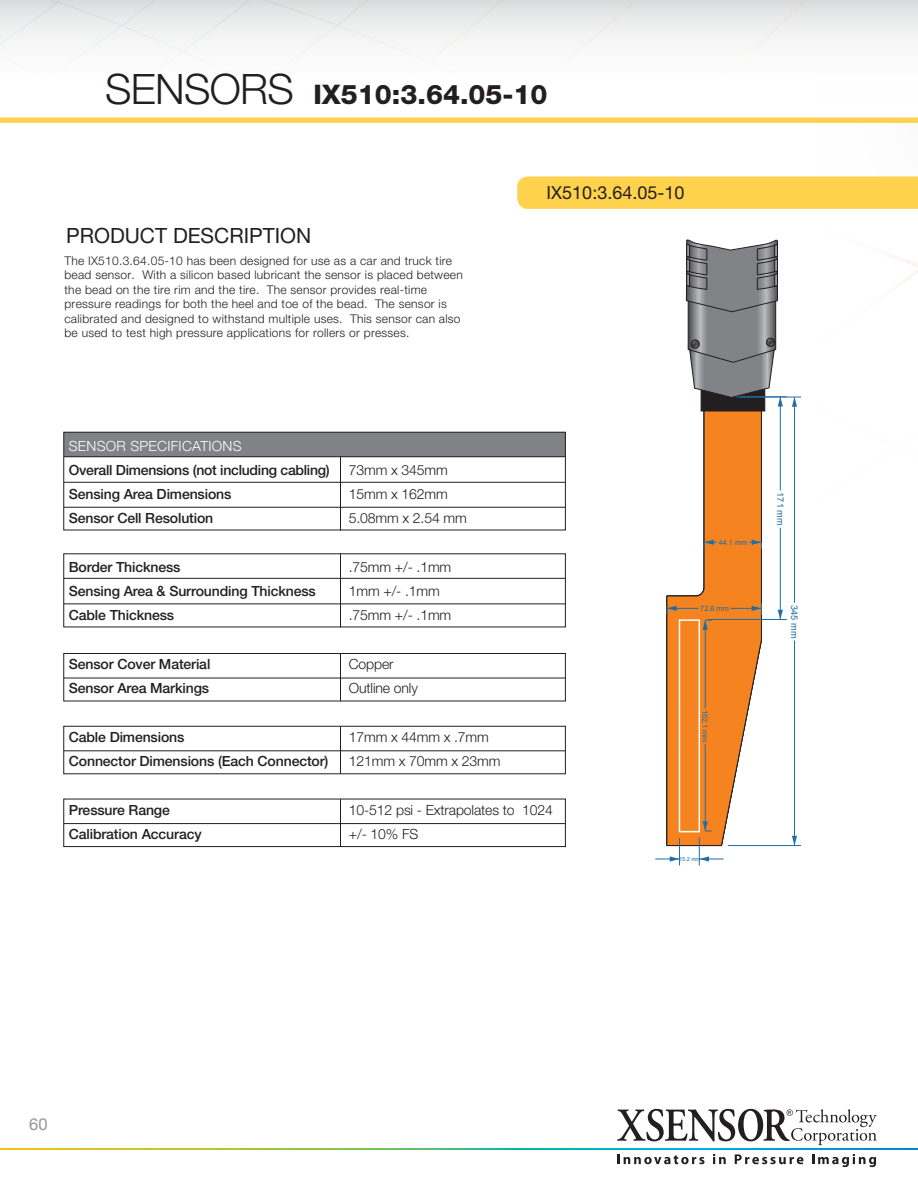
<style>
.page{position:relative;width:918px;height:1188px;background:#fff}
.page>*{position:absolute;margin:0;border:0;box-sizing:border-box;transform-origin:0 0}
.t1{font:300 42px "Helvetica Neue";letter-spacing:-.015em;color:#231f20}
.t2{font:800 27px "Helvetica Neue";color:#231f20}
.t3{font:21px "Helvetica Neue";color:#231f20}
.t4{font:18px "Helvetica Neue";color:#231f20}
.t5{font:16.5px "Helvetica Neue";color:#939598}
.t6{font:500 14.1px "Helvetica Neue";letter-spacing:-.01em;color:#231f20}
.t7{font:300 14.1px "Helvetica Neue";letter-spacing:-.01em;color:#231f20}
.t8{font:300 14.1px "Helvetica Neue";letter-spacing:.02em;color:#fff}
.t9{font:300 12px/14.4px "Helvetica Neue";letter-spacing:.02em;color:#231f20}
.t10{font:9.15px "Arial";color:#216ea7}
.t11{font:7.35px "Arial";color:#216ea7}
.t12{font:5.55px "Arial";color:#216ea7}
</style>
<div class="page">
<div style="left:0;top:0;width:918px;height:117px;background:linear-gradient(to bottom,#e5e6e7,#fff)"></div>
<svg style="left:0;top:1148px;width:918px;height:2px;background:#57b483"></svg>
<div style="left:517px;top:176px;width:401px;height:33px;background:#fed24c"></div>
<svg style="left:618px;top:1154px;width:87px;height:10px"></svg>
<svg style="left:713px;top:1154px;width:13px;height:10px"></svg>
<svg style="left:735px;top:1154px;width:68px;height:10px"></svg>
<svg style="left:812px;top:1154px;width:64px;height:13px"></svg>
<svg style="left:617px;top:1109px;width:260px;height:36px"></svg>
<svg style="left:0;top:117px;width:918px;height:6px;background:#fdd65d"></svg>
<div style="left:64px;top:432px;width:501px;height:25px;background:#808285"></div>
<hr style="left:737px;top:397px;width:64px;height:1px;background:#216ea7">
<hr style="left:728px;top:845px;width:73px;height:1px;background:#216ea7">
<hr style="left:794px;top:397px;width:1px;height:206px;background:#216ea7">
<svg style="left:792px;top:397px;width:5px;height:10px"></svg>
<hr style="left:794px;top:641px;width:1px;height:205px;background:#216ea7">
<svg style="left:792px;top:836px;width:5px;height:8px"></svg>
<hr style="left:708px;top:619px;width:79px;height:1px;background:#216ea7">
<svg style="left:655px;top:240px;width:128px;height:626px"></svg>
<hr style="left:340px;top:457px;width:1px;height:74px;background:#231f20">
<hr style="left:340px;top:553px;width:1px;height:74px;background:#231f20">
<hr style="left:340px;top:653px;width:1px;height:48px;background:#231f20">
<hr style="left:340px;top:726px;width:1px;height:48px;background:#231f20">
<hr style="left:340px;top:799px;width:1px;height:48px;background:#231f20">
<div style="left:63px;top:432px;width:503px;height:98px;border:1px solid #231f20"></div>
<hr style="left:64px;top:456px;width:501px;height:1px;background:#231f20">
<hr style="left:64px;top:482px;width:501px;height:1px;background:#231f20">
<hr style="left:64px;top:507px;width:501px;height:1px;background:#231f20">
<hr style="left:64px;top:578px;width:501px;height:1px;background:#231f20">
<hr style="left:64px;top:604px;width:501px;height:1px;background:#231f20">
<div style="left:63px;top:653px;width:503px;height:48px;border:1px solid #231f20"></div>
<hr style="left:64px;top:678px;width:501px;height:1px;background:#231f20">
<div style="left:63px;top:726px;width:503px;height:48px;border:1px solid #231f20"></div>
<hr style="left:64px;top:750px;width:501px;height:1px;background:#231f20">
<div style="left:63px;top:799px;width:503px;height:48px;border:1px solid #231f20"></div>
<hr style="left:64px;top:823px;width:501px;height:1px;background:#231f20">
<h1 class="t1" style="left:105px;top:63px;width:190px">SENSORS</h1>
<h2 class="t2" style="left:313px;top:78px;width:236px">IX510:3.64.05-10</h2>
<h3 class="t4" style="left:547px;top:182px;width:139px">IX510:3.64.05-10</h3>
<h3 class="t3" style="left:66px;top:223px;width:247px">PRODUCT DESCRIPTION</h3>
<p class="t9" style="left:64px;top:253px;width:400px">The IX510.3.64.05-10 has been designed for use as a car and truck tire bead sensor. With a silicon based lubricant the sensor is placed between the bead on the tire rim and the tire. The sensor provides real-time pressure readings for both the heel and toe of the bead. The sensor is calibrated and designed to withstand multiple uses. This sensor can also be used to test high pressure applications for rollers or presses.</p>
<p class="t8" style="left:69px;top:437px;width:174px">SENSOR SPECIFICATIONS</p>
<p class="t6" style="left:69px;top:461px;width:262px">Overall Dimensions (not including cabling)</p>
<p class="t7" style="left:349px;top:461px;width:100px">73mm x 345mm</p>
<p class="t6" style="left:69px;top:486px;width:164px">Sensing Area Dimensions</p>
<p class="t7" style="left:349px;top:486px;width:100px">15mm x 162mm</p>
<p class="t6" style="left:69px;top:510px;width:146px">Sensor Cell Resolution</p>
<p class="t7" style="left:349px;top:510px;width:119px">5.08mm x 2.54 mm</p>
<p class="t6" style="left:69px;top:559px;width:113px">Border Thickness</p>
<p class="t7" style="left:349px;top:558px;width:104px">.75mm +/- .1mm</p>
<p class="t6" style="left:69px;top:583px;width:249px">Sensing Area &amp; Surrounding Thickness</p>
<p class="t7" style="left:349px;top:583px;width:92px">1mm +/- .1mm</p>
<p class="t6" style="left:69px;top:607px;width:107px">Cable Thickness</p>
<p class="t7" style="left:349px;top:607px;width:104px">.75mm +/- .1mm</p>
<p class="t6" style="left:69px;top:656px;width:143px">Sensor Cover Material</p>
<p class="t7" style="left:349px;top:655px;width:46px">Copper</p>
<p class="t6" style="left:69px;top:680px;width:142px">Sensor Area Markings</p>
<p class="t7" style="left:349px;top:680px;width:71px">Outline only</p>
<p class="t6" style="left:69px;top:728px;width:117px">Cable Dimensions</p>
<p class="t7" style="left:349px;top:728px;width:142px">17mm x 44mm x .7mm</p>
<p class="t6" style="left:69px;top:753px;width:261px">Connector Dimensions (Each Connector)</p>
<p class="t7" style="left:349px;top:752px;width:153px">121mm x 70mm x 23mm</p>
<p class="t6" style="left:69px;top:801px;width:103px">Pressure Range</p>
<p class="t7" style="left:349px;top:801px;width:206px">10-512 psi - Extrapolates to 1024</p>
<p class="t6" style="left:69px;top:825px;width:134px">Calibration Accuracy</p>
<p class="t7" style="left:349px;top:825px;width:71px">+/- 10% FS</p>
<p class="t11" style="left:719px;top:537px;width:30px">44.1 mm</p>
<p class="t11" style="left:700px;top:603px;width:30px">72.6 mm</p>
<p class="t11" style="left:710px;top:710px;width:34px;rotate:90deg">162.1 mm</p>
<p class="t10" style="left:787px;top:492px;width:35px;rotate:90deg">171 mm</p>
<p class="t10" style="left:801px;top:605px;width:35px;rotate:90deg">345 mm</p>
<p class="t12" style="left:679px;top:855px;width:23px">15.2 mm</p>
<h3 class="t5" style="left:29px;top:1115px;width:20px">60</h3>
</div>
